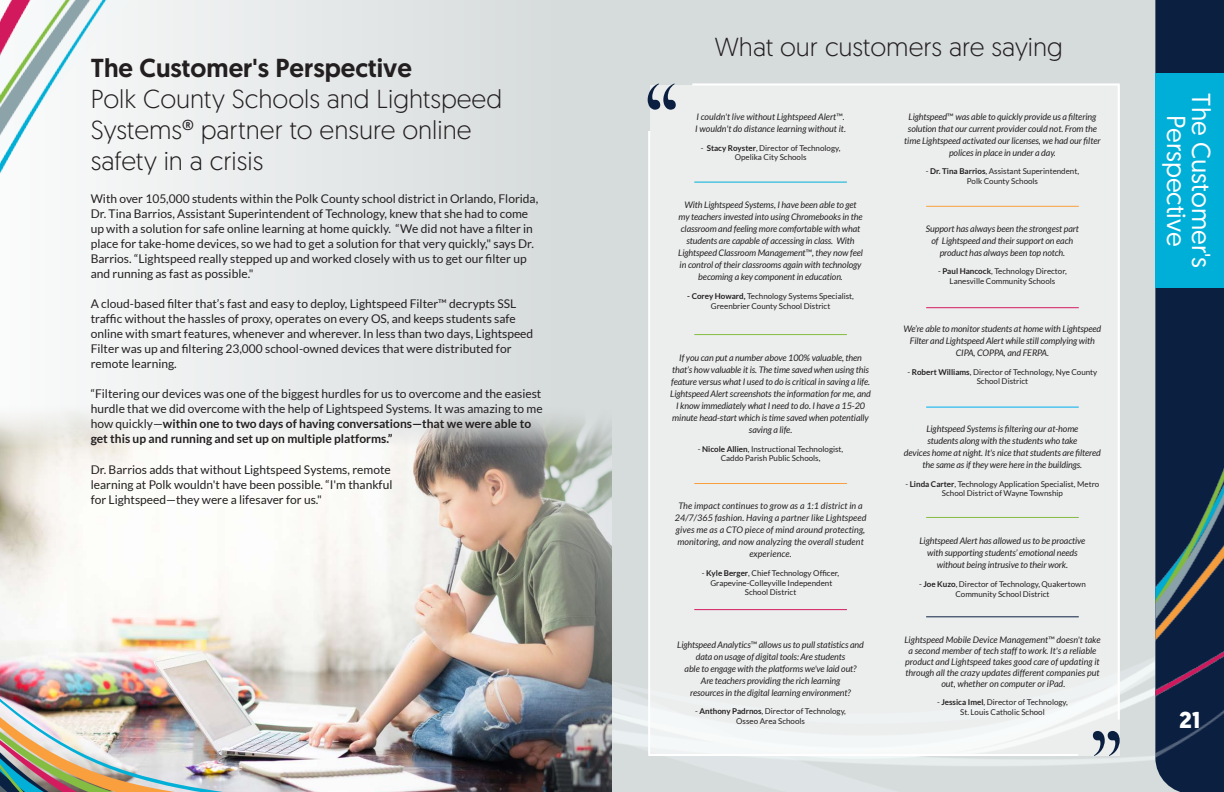
<style>
.page{position:relative;width:1224px;height:792px;background:#fff}
.page>*{position:absolute;margin:0;border:0;box-sizing:border-box;transform-origin:0 0}
.t1{font:300 26px/31.2px "Geomanist";color:#231f20}
.Paragraph_Style_1{font:26px "Geomanist";color:#fff}
.t2{font:500 26px "Geomanist";color:#231f20}
.t3{font:700 23px "Geomanist";color:#fff}
.t4{font:12px/15px "Lato";color:#231f20}
.t5{font:italic 9px/12px "Lato";letter-spacing:-.01em;color:#231f20;text-align:center}
.t6{font:italic 9px/12px "Lato";letter-spacing:.01em;color:#231f20;text-align:center}
.t7{font:8px/9.6px "Lato";color:#231f20;text-align:center}
.s1{font-weight:700}
.s2{font-style:normal}
</style>
<div class="page">
<div style="left:0;top:0;width:1224px;height:792px;background:linear-gradient(to right,#f1f3f3,#cbd1d3)"></div>
<img style="left:612px;top:410px;width:543px;height:382px">
<div style="left:1155px;top:0;width:69px;height:792px;background:#0b1f41"></div>
<div style="left:1155px;top:73px;width:69px;height:215px;background:#00afd7"></div>
<img style="left:1155px;top:344px;width:69px;height:440px">
<img style="left:0;top:0;width:398px;height:288px">
<img style="left:0;top:402px;width:612px;height:390px">
<img style="left:0;top:603px;width:349px;height:189px">
<svg style="left:647px;top:129px;width:433px;height:628px"></svg>
<svg style="left:648px;top:83px;width:28px;height:27px"></svg>
<svg style="left:1093px;top:731px;width:27px;height:25px"></svg>
<div style="left:690px;top:82px;width:431px;height:640px;background:#eceeee"></div>
<hr style="left:694px;top:182px;width:153px;height:1px;background:#00afd7">
<hr style="left:694px;top:334px;width:153px;height:1px;background:#84bd41">
<hr style="left:926px;top:517px;width:153px;height:1px;background:#84bd41">
<hr style="left:926px;top:616px;width:153px;height:1px;background:#0b1f41">
<hr style="left:926px;top:206px;width:153px;height:1px;background:#f99f3d">
<hr style="left:694px;top:483px;width:153px;height:1px;background:#f99f3d">
<hr style="left:926px;top:307px;width:153px;height:1px;background:#d41b60">
<hr style="left:694px;top:609px;width:153px;height:1px;background:#d41b60">
<hr style="left:926px;top:407px;width:153px;height:1px;background:#00aeef">
<p class="t2" style="left:91px;top:51px;width:323px">The Customer's Perspective</p>
<p class="t1" style="left:91px;top:82px;width:413px">Polk County Schools and Lightspeed<br>Systems® partner to ensure online safety in a crisis</p>
<p class="t4" style="left:91px;top:191px;width:449px">With over 105,000 students within the Polk County school district in Orlando, Florida, Dr. Tina Barrios, Assistant Superintendent of Technology, knew that she had to come up with a solution for safe online learning at home quickly. “We did not have a filter in place for take-home devices, so we had to get a solution for that very quickly," says Dr.<br>Barrios. “Lightspeed really stepped up and worked closely with us to get our filter up and running as fast as possible."</p>
<p class="t4" style="left:91px;top:296px;width:444px">A cloud-based filter that’s fast and easy to deploy, Lightspeed Filter™ decrypts SSL traffic without the hassles of proxy, operates on every OS, and keeps students safe online with smart features, whenever and wherever. In less than two days, Lightspeed Filter was up and filtering 23,000 school-owned devices that were distributed for remote learning.</p>
<p class="t4" style="left:91px;top:386px;width:454px">“Filtering our devices was one of the biggest hurdles for us to overcome and the easiest hurdle that we did overcome with the help of Lightspeed Systems. It was amazing to me how quickly—<span class="s1">within one to two days of having conversations—that we were able to get this up and running and set up on multiple platforms.”</span></p>
<p class="t4" style="left:91px;top:462px;width:303px">Dr. Barrios adds that without Lightspeed Systems, remote learning at Polk wouldn't have been possible. “I'm thankful for Lightspeed—they were a lifesaver for us."</p>
<p class="t1" style="left:715px;top:30px;width:350px">What our customers are saying</p>
<p class="t5" style="left:695px;top:111px;width:152px;text-align:left">I couldn't live without Lightspeed Alert<span class="s2">™</span>.<br>I wouldn't do distance learning without it.</p>
<p class="t7" style="left:701px;top:143px;width:141px">- <span class="s1">Stacy Royster</span>, Director of Technology,<br>Opelika City Schools</p>
<p class="t5" style="left:678px;top:199px;width:186px">With Lightspeed Systems, I have been able to get my teachers invested into using Chromebooks in the classroom and feeling more comfortable with what students are capable of accessing in class. With Lightspeed Classroom Management<span class="s2">™</span>, they now feel in control of their classrooms again with technology becoming a key component in education.</p>
<p class="t7" style="left:687px;top:291px;width:168px"><span class="s1">- Corey Howard,</span> Technology Systems Specialist,<br>Greenbrier County School District</p>
<p class="t5" style="left:670px;top:352px;width:202px">If you can put a number above 100% valuable, then that’s how valuable it is. The time saved when using this feature versus what I used to do is critical in saving a life.<br>Lightspeed Alert screenshots the information for me, and I know immediately what I need to do. I have a 15-20 minute head-start which is time saved when potentially saving a life.</p>
<p class="t7" style="left:698px;top:444px;width:147px">- <span class="s1">Nicole Allien</span>, Instructional Technologist,<br>Caddo Parish Public Schools,</p>
<p class="t6" style="left:675px;top:500px;width:193px">The impact continues to grow as a 1:1 district in a 24/7/365 fashion. Having a partner like Lightspeed gives me as a CTO piece of mind around protecting, monitoring, and now analyzing the overall student experience.</p>
<p class="t7" style="left:702px;top:568px;width:139px">- <span class="s1">Kyle Berger</span>, Chief Technology Officer,<br>Grapevine-Colleyville Independent<br>School District</p>
<p class="t5" style="left:677px;top:639px;width:188px">Lightspeed Analytics<span class="s2">™</span> allows us to pull statistics and data on usage of digital tools: Are students<br>able to engage with the platforms we've laid out?<br>Are teachers providing the rich learning<br>resources in the digital learning environment?</p>
<p class="t7" style="left:695px;top:706px;width:152px">- <span class="s1">Anthony Padrnos</span>, Director of Technology,<br>Osseo Area Schools</p>
<p class="t5" style="left:904px;top:111px;width:198px">Lightspeed<span class="s2">™</span> was able to quickly provide us a filtering solution that our current provider could not. From the time Lightspeed activated our licenses, we had our filter polices in place in under a day.</p>
<p class="t7" style="left:926px;top:166px;width:155px">- <span class="s1">Dr. Tina Barrios</span>, Assistant Superintendent,<br>Polk County Schools</p>
<p class="t5" style="left:926px;top:223px;width:155px">Support has always been the strongest part of Lightspeed and their support on each product has always been top notch.</p>
<p class="t7" style="left:938px;top:267px;width:130px">- <span class="s1">Paul Hancock</span>, Technology Director,<br>Lanesville Community Schools</p>
<p class="t5" style="left:903px;top:323px;width:199px">We’re able to monitor students at home with Lightspeed<br>Filter and Lightspeed Alert while still complying with<br>CIPA, COPPA, and FERPA.</p>
<p class="t7" style="left:908px;top:367px;width:191px">- <span class="s1">Robert Williams</span>, Director of Technology, Nye County<br>School District</p>
<p class="t5" style="left:904px;top:423px;width:198px">Lightspeed Systems is filtering our at-home<br>students along with the students who take<br>devices home at night. It's nice that students are filtered the same as if they were here in the buildings.</p>
<p class="t7" style="left:906px;top:479px;width:195px">- <span class="s1">Linda Carter</span>, Technology Application Specialist, Metro<br>School District of Wayne Township</p>
<p class="t5" style="left:919px;top:535px;width:168px">Lightspeed Alert has allowed us to be proactive with supporting students’ emotional needs without being intrusive to their work.</p>
<p class="t7" style="left:919px;top:579px;width:168px">- <span class="s1">Joe Kuzo</span>, Director of Technology, Quakertown<br>Community School District</p>
<p class="t5" style="left:904px;top:635px;width:198px;line-height:10.8px">Lightspeed Mobile Device Management<span class="s2">™</span> doesn't take a second member of tech staff to work. It's a reliable product and Lightspeed takes good care of updating it through all the crazy updates different companies put out, whether on computer or iPad.</p>
<p class="t7" style="left:937px;top:697px;width:132px">- <span class="s1">Jessica Imel</span>, Director of Technology,<br>St. Louis Catholic School</p>
<p class="Paragraph_Style_1" style="left:1218px;top:93px;width:176px;rotate:90deg">The Customer's</p>
<p class="Paragraph_Style_1" style="left:1193px;top:115px;width:134px;rotate:90deg">Perspective</p>
<p class="t3" style="left:1179px;top:705px;width:22px">21</p>
</div>
